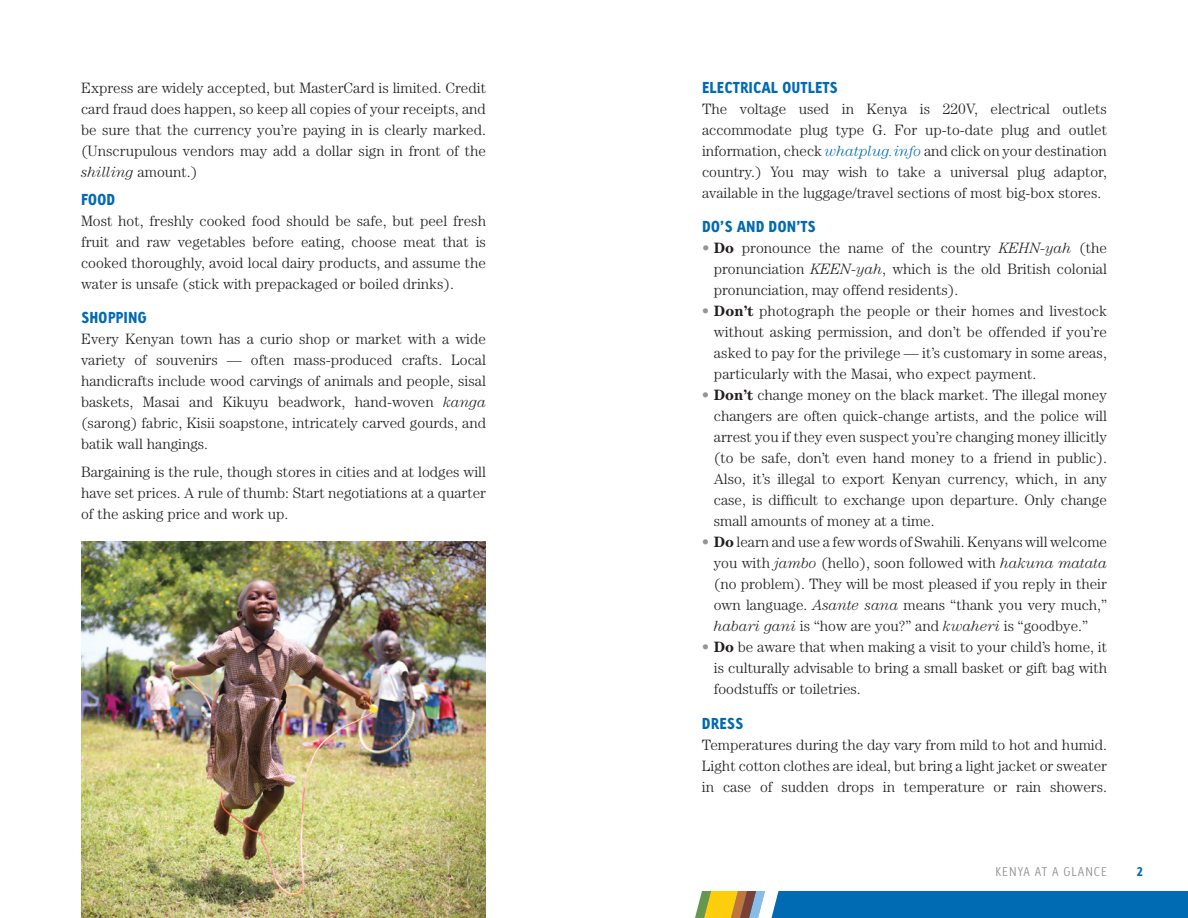
<style>
.page{position:relative;width:1188px;height:918px;background:#fff}
.page>*{position:absolute;margin:0;border:0;box-sizing:border-box;transform-origin:0 0}
.Bullet{font:300 15px/21px "Century";color:#231f20;text-align:justify}
.t1{font:15px "Linotype Tetria Black Tab";color:#006ab3}
.t2{font:12px "Linotype Tetria Light Tab";letter-spacing:.085em;color:#939598}
.t3{font:12px "Linotype Tetria Black Tab";color:#006ab3}
.s1{font-style:italic}
.s2{font-style:italic;color:#006ab3}
.s3{color:#939598}
.s4{font-weight:700}
</style>
<div class="page">
<div style="left:702px;top:891px;width:486px;height:27px;background:#006ab3"></div>
<svg style="left:695px;top:891px;width:84px;height:27px;background:#bfb16d"></svg>
<img style="left:81px;top:542px;width:405px;height:376px">
<p class="Bullet" style="left:81px;top:77px;width:407px">Express are widely accepted, but MasterCard is limited. Credit card fraud does happen, so keep all copies of your receipts, and be sure that the currency you’re paying in is clearly marked. (Unscrupulous vendors may add a dollar sign in front of the <span class="s1">shilling</span> amount.)</p>
<p class="t1" style="left:81px;top:189px;width:36px">FOOD</p>
<p class="Bullet" style="left:81px;top:210px;width:407px">Most hot, freshly cooked food should be safe, but peel fresh fruit and raw vegetables before eating, choose meat that is cooked thoroughly, avoid local dairy products, and assume the water is unsafe (stick with prepackaged or boiled drinks).</p>
<p class="t1" style="left:81px;top:308px;width:68px">SHOPPING</p>
<p class="Bullet" style="left:81px;top:328px;width:407px">Every Kenyan town has a curio shop or market with a wide variety of souvenirs — often mass-produced crafts. Local handicrafts include wood carvings of animals and people, sisal baskets, Masai and Kikuyu beadwork, hand-woven <span class="s1">kanga </span>(sarong) fabric, Kisii soapstone, intricately carved gourds, and batik wall hangings.</p>
<p class="Bullet" style="left:81px;top:461px;width:407px">Bargaining is the rule, though stores in cities and at lodges will have set prices. A rule of thumb: Start negotiations at a quarter of the asking price and work up.</p>
<p class="t1" style="left:702px;top:77px;width:137px">ELECTRICAL OUTLETS</p>
<p class="Bullet" style="left:702px;top:98px;width:407px">The voltage used in Kenya is 220V, electrical outlets accommodate plug type G. For up-to-date plug and outlet information, check <span class="s2">whatplug.info</span> and click on your destination country.) You may wish to take a universal plug adaptor, available in the luggage/travel sections of most big-box stores.</p>
<p class="t1" style="left:702px;top:217px;width:115px">DO’S AND DON’TS</p>
<p class="Bullet" style="left:714px;top:238px;width:395px;text-indent:-12px"><span class="s3">•</span> <span class="s4">Do</span> pronounce the name of the country <span class="s1">KEHN-yah</span> (the pronunciation <span class="s1">KEEN-yah</span>, which is the old British colonial pronunciation, may offend residents).</p>
<p class="Bullet" style="left:714px;top:301px;width:395px;text-indent:-12px"><span class="s3">•</span> <span class="s4">Don’t</span> photograph the people or their homes and livestock without asking permission, and don’t be offended if you’re asked to pay for the privilege — it’s customary in some areas, particularly with the Masai, who expect payment.</p>
<p class="Bullet" style="left:714px;top:385px;width:395px;text-indent:-12px"><span class="s3">•</span> <span class="s4">Don’t</span> change money on the black market. The illegal money changers are often quick-change artists, and the police will arrest you if they even suspect you’re changing money illicitly (to be safe, don’t even hand money to a friend in public).<br>Also, it’s illegal to export Kenyan currency, which, in any case, is difficult to exchange upon departure. Only change small amounts of money at a time.</p>
<p class="Bullet" style="left:714px;top:532px;width:395px;text-indent:-12px"><span class="s3">•</span> <span class="s4">Do</span> learn and use a few words of Swahili. Kenyans will welcome you with <span class="s1">jambo</span> (hello), soon followed with <span class="s1">hakuna matata </span>(no problem). They will be most pleased if you reply in their own language. <span class="s1">Asante sana</span> means “thank you very much,” <span class="s1">habari gani</span> is “how are you?” and <span class="s1">kwaheri</span> is “goodbye.”</p>
<p class="Bullet" style="left:714px;top:637px;width:395px;text-indent:-12px"><span class="s3">•</span> <span class="s4">Do</span> be aware that when making a visit to your child’s home, it is culturally advisable to bring a small basket or gift bag with foodstuffs or toiletries.</p>
<p class="t1" style="left:702px;top:713px;width:43px">DRESS</p>
<p class="Bullet" style="left:702px;top:734px;width:407px">Temperatures during the day vary from mild to hot and humid.<br>Light cotton clothes are ideal, but bring a light jacket or sweater in case of sudden drops in temperature or rain showers.</p>
<p class="t2" style="left:995px;top:864px;width:113px">KENYA AT A GLANCE</p>
<p class="t3" style="left:1137px;top:864px;width:8px">2</p>
</div>
